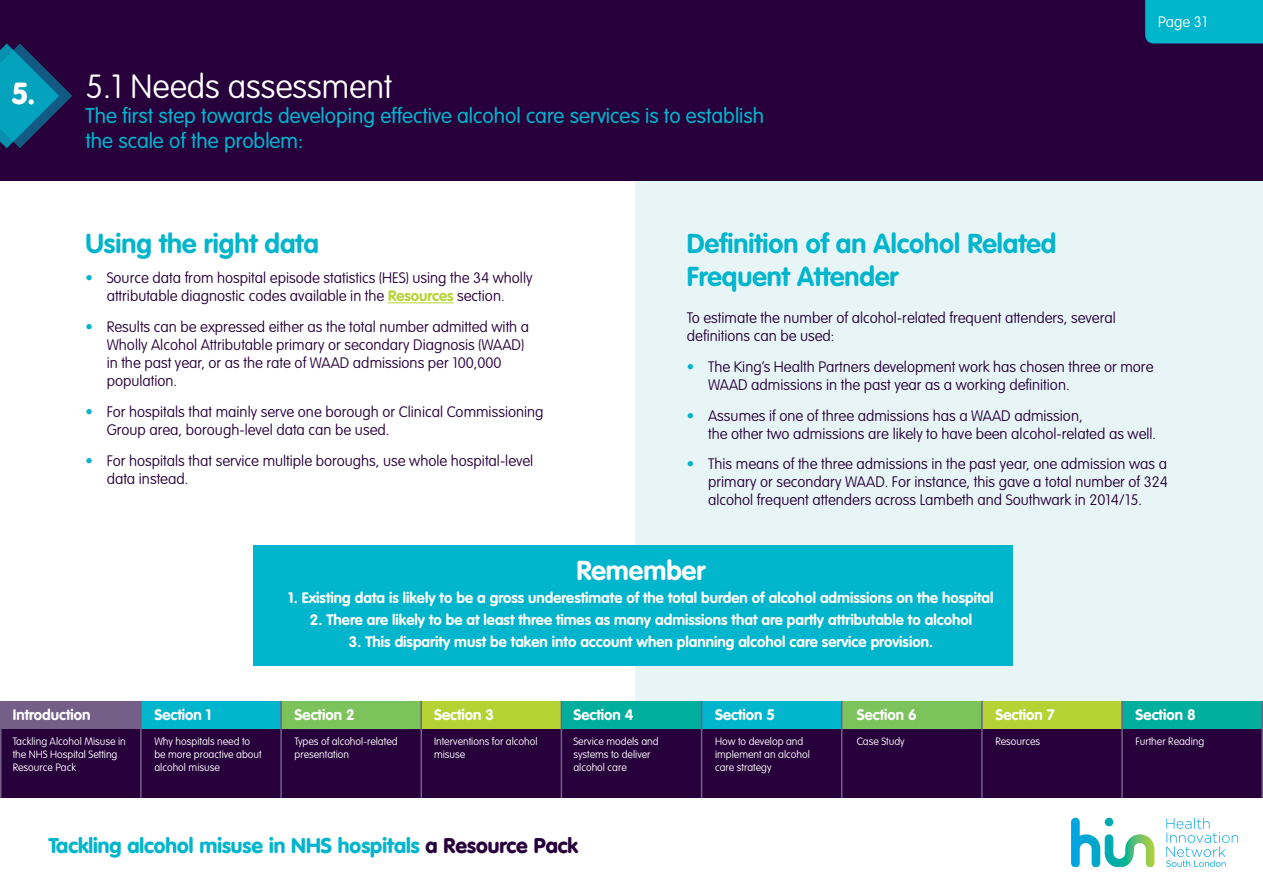
<style>
.page{position:relative;width:1263px;height:893px;background:#fff}
.page>*{position:absolute;margin:0;border:0;box-sizing:border-box;transform-origin:0 0}
.t1{font:100 33px "VAG Rounded Std";color:#fff}
.t2{font:700 27px/33px "VAG Rounded Std";color:#00b5cc}
.t3{font:700 27px "VAG Rounded Std";color:#fff}
.t4{font:300 21px/25.2px "VAG Rounded";color:#00b5cc}
.t5{font:900 21px "VAG Rounded Std";color:#00b5cc}
.t6{font:100 15px/18px "VAG Rounded Std";color:#27003b}
.t7{font:700 15px "VAG Rounded Std";color:#fff}
.t8{font:100 15px "VAG Rounded Std";color:#fff}
.t9{font:100 10.5px/12.6px "VAG Rounded Std";color:#fff}
.s1{font-family:"VAG Rounded";color:#00b5cc}
.s2{font-weight:700;color:#b5d334}
.s3{color:#27003b}
</style>
<div class="page">
<div style="left:636px;top:181px;width:627px;height:534px;background:#e7f5f7"></div>
<div style="left:253px;top:546px;width:759px;height:120px;background:#00b5cc"></div>
<div style="left:0;top:0;width:1263px;height:181px;background:#27003b"></div>
<svg style="left:1071px;top:818px;width:83px;height:49px"></svg>
<svg style="left:1166px;top:818px;width:72px;height:49px"></svg>
<div style="left:0;top:723px;width:1263px;height:75px;background:#27003b"></div>
<div style="left:142px;top:701px;width:139px;height:27px;background:#00b5cc"></div>
<div style="left:1px;top:701px;width:139px;height:27px;background:#745f88"></div>
<div style="left:701px;top:701px;width:141px;height:27px;background:#00b5cc"></div>
<div style="left:281px;top:701px;width:139px;height:27px;background:#7dc35c"></div>
<div style="left:982px;top:701px;width:139px;height:27px;background:#b5d334"></div>
<div style="left:842px;top:701px;width:141px;height:27px;background:#7dc35c"></div>
<div style="left:421px;top:701px;width:140px;height:27px;background:#b5d334"></div>
<div style="left:1122px;top:701px;width:141px;height:27px;background:#00ae9e"></div>
<div style="left:561px;top:701px;width:141px;height:27px;background:#00ae9e"></div>
<div style="left:1145px;top:0;width:118px;height:43px;background:#00b5cc"></div>
<hr style="left:280px;top:701px;width:2px;height:97px;background:#745f88">
<hr style="left:0;top:701px;width:2px;height:97px;background:#745f88">
<hr style="left:140px;top:701px;width:2px;height:97px;background:#745f88">
<hr style="left:420px;top:701px;width:2px;height:97px;background:#745f88">
<hr style="left:561px;top:701px;width:1px;height:97px;background:#745f88">
<hr style="left:701px;top:701px;width:1px;height:97px;background:#745f88">
<hr style="left:841px;top:701px;width:1px;height:97px;background:#745f88">
<hr style="left:981px;top:701px;width:2px;height:97px;background:#745f88">
<hr style="left:1121px;top:701px;width:2px;height:97px;background:#745f88">
<hr style="left:1261px;top:701px;width:2px;height:97px;background:#745f88">
<hr style="left:388px;top:302px;width:66px;height:1px;background:#b5d334">
<svg style="left:0;top:43px;width:72px;height:105px"></svg>
<h1 class="t1" style="left:12px;top:67px;width:381px"><sub>5.</sub> 5.1 Needs assessment</h1>
<h3 class="t4" style="left:85px;top:103px;width:680px">The first step towards developing effective alcohol care services is to establish the scale of the problem:</h3>
<p class="t8" style="left:1158px;top:14px;width:51px">Page 31</p>
<h2 class="t2" style="left:85px;top:228px;width:235px">Using the right data</h2>
<p class="t6" style="left:85px;top:270px;width:449px;text-align:center"><span class="s1">•</span> Source data from hospital episode statistics (HES) using the 34 wholly attributable diagnostic codes available in the <span class="s2">Resources</span> section.</p>
<p class="t6" style="left:107px;top:318px;width:424px;text-indent:-21px"><span class="s1">•</span> Results can be expressed either as the total number admitted with a Wholly Alcohol Attributable primary or secondary Diagnosis (WAAD) in the past year, or as the rate of WAAD admissions per 100,000 population.</p>
<p class="t6" style="left:107px;top:403px;width:438px;text-indent:-21px"><span class="s1">•</span> For hospitals that mainly serve one borough or Clinical Commissioning<br>Group area, borough-level data can be used.</p>
<p class="t6" style="left:107px;top:452px;width:428px;text-indent:-21px"><span class="s1">•</span> For hospitals that service multiple boroughs, use whole hospital-level data instead.</p>
<h2 class="t2" style="left:687px;top:228px;width:371px">Definition of an Alcohol Related<br>Frequent Attender</h2>
<p class="t6" style="left:687px;top:309px;width:430px">To estimate the number of alcohol-related frequent attenders, several definitions can be used:</p>
<p class="t6" style="left:708px;top:358px;width:447px;text-indent:-21px"><span class="s1">•</span> The King’s Health Partners development work has chosen three or more<br>WAAD admissions in the past year as a working definition.</p>
<p class="t6" style="left:708px;top:407px;width:450px;text-indent:-21px"><span class="s1">•</span> Assumes if one of three admissions has a WAAD admission,<br>the other two admissions are likely to have been alcohol-related as well.</p>
<p class="t6" style="left:708px;top:456px;width:461px;text-align:justify;text-indent:-21px"><span class="s1">•</span> This means of the three admissions in the past year, one admission was a primary or secondary WAAD. For instance, this gave a total number of 324 alcohol frequent attenders across Lambeth and Southwark in 2014/15.</p>
<p class="t7" style="left:13px;top:706px;width:79px">Introduction</p>
<p class="t9" style="left:13px;top:736px;width:115px">Tackling Alcohol Misuse in the NHS Hospital Setting<br>Resource Pack</p>
<p class="t7" style="left:154px;top:706px;width:59px">Section 1</p>
<p class="t9" style="left:154px;top:736px;width:109px">Why hospitals need to be more proactive about alcohol misuse</p>
<h2 class="t3" style="left:576px;top:555px;width:131px">Remember</h2>
<p class="t7" style="left:288px;top:589px;width:707px">1. Existing data is likely to be a gross underestimate of the total burden of alcohol admissions on the hospital</p>
<p class="t7" style="left:310px;top:611px;width:664px">2. There are likely to be at least three times as many admissions that are partly attributable to alcohol</p>
<p class="t7" style="left:349px;top:633px;width:586px">3. This disparity must be taken into account when planning alcohol care service provision.</p>
<p class="t7" style="left:295px;top:706px;width:62px">Section 2</p>
<p class="t9" style="left:295px;top:736px;width:105px">Types of alcohol-related presentation</p>
<p class="t7" style="left:434px;top:706px;width:62px">Section 3</p>
<p class="t9" style="left:434px;top:736px;width:105px">Interventions for alcohol misuse</p>
<p class="t7" style="left:573px;top:706px;width:62px">Section 4</p>
<p class="t9" style="left:573px;top:736px;width:87px">Service models and systems to deliver alcohol care</p>
<p class="t7" style="left:715px;top:706px;width:62px">Section 5</p>
<p class="t9" style="left:715px;top:736px;width:96px">How to develop and implement an alcohol care strategy</p>
<p class="t7" style="left:857px;top:706px;width:62px">Section 6</p>
<p class="t9" style="left:857px;top:736px;width:50px">Case Study</p>
<p class="t7" style="left:995px;top:706px;width:61px">Section 7</p>
<p class="t9" style="left:995px;top:736px;width:46px">Resources</p>
<h3 class="t5" style="left:49px;top:833px;width:531px">Tackling alcohol misuse in NHS hospitals <span class="s3">a Resource Pack</span></h3>
<p class="t7" style="left:1135px;top:706px;width:62px">Section 8</p>
<p class="t9" style="left:1135px;top:736px;width:70px">Further Reading</p>
</div>
